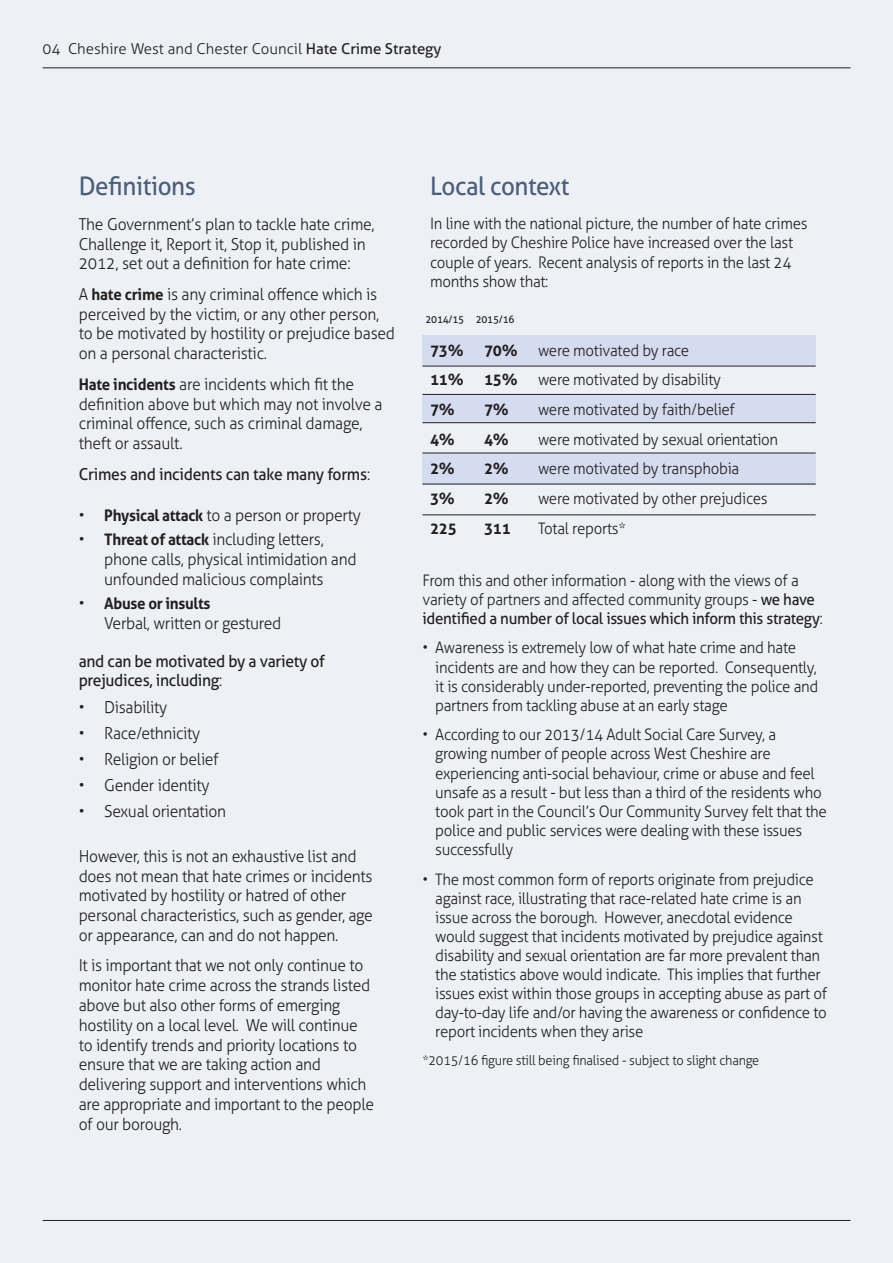
<style>
.page{position:relative;width:893px;height:1263px;background:#edf0f4}
.page>*{position:absolute;margin:0;border:0;box-sizing:border-box;transform-origin:0 0}
.t1{font:25.5px "Aller";letter-spacing:-.02em;color:#4b5e7b;scale:.95 1}
.t2{font:300 16.5px/19.8px "Aller";letter-spacing:-.02em;color:#231f20;scale:.95 1}
.t3{font:16.5px/19.8px "Aller";letter-spacing:-.02em;color:#231f20;scale:.95 1}
.t4{font:300 15.9px/19px "Aller";letter-spacing:-.02em;color:#231f20;scale:.95 1}
.t5{font:700 15.9px "Aller";letter-spacing:-.02em;color:#231f20;scale:.95 1}
.t6{font:300 15px "Aller";color:#231f20}
.t7{font:300 13.5px "Aller";letter-spacing:-.02em;color:#231f20;scale:.95 1}
.t8{font:10.5px "Aller";letter-spacing:-.02em;color:#231f20;scale:.95 1}
.s1{font-weight:400}
.s2{font-weight:700;font-size:15.9px}
.s3{font-weight:300}
.s4{font-weight:300;font-size:16.5px}
.s5{font-size:15.9px}
</style>
<div class="page">
<div style="left:422px;top:336px;width:394px;height:30px;background:#d6dcef"></div>
<div style="left:422px;top:453px;width:394px;height:31px;background:#d6dcef"></div>
<div style="left:422px;top:394px;width:394px;height:29px;background:#d6dcef"></div>
<hr style="left:43px;top:67px;width:807px;height:1px;background:#231f20">
<hr style="left:422px;top:366px;width:394px;height:1px;background:#231f20">
<hr style="left:422px;top:394px;width:394px;height:1px;background:#231f20">
<hr style="left:422px;top:422px;width:394px;height:1px;background:#231f20">
<hr style="left:422px;top:453px;width:394px;height:1px;background:#231f20">
<hr style="left:422px;top:484px;width:394px;height:1px;background:#231f20">
<hr style="left:422px;top:514px;width:394px;height:1px;background:#231f20">
<hr style="left:43px;top:1220px;width:807px;height:1px;background:#231f20">
<p class="t6" style="left:43px;top:39px;width:401px">04 Cheshire West and Chester Council <span class="s1">Hate Crime Strategy</span></p>
<h1 class="t1" style="left:79px;top:171px;width:125px">Definitions</h1>
<p class="t2" style="left:79px;top:214px;width:313px">The Government’s plan to tackle hate crime,<br>Challenge it, Report it, Stop it, published in<br>2012, set out a definition for hate crime:</p>
<p class="t2" style="left:79px;top:284px;width:335px">A <span class="s2">hate crime</span> is any criminal offence which is perceived by the victim, or any other person, to be motivated by hostility or prejudice based on a personal characteristic.</p>
<p class="t2" style="left:79px;top:374px;width:321px"><span class="s2">Hate incidents</span> are incidents which fit the definition above but which may not involve a criminal offence, such as criminal damage, theft or assault.</p>
<p class="t3" style="left:79px;top:464px;width:308px">Crimes and incidents can take many forms<span class="s3">:</span></p>
<p class="t2" style="left:79px;top:505px;width:298px">• <span class="s2">Physical attack</span> to a person or property</p>
<p class="t2" style="left:104px;top:530px;width:267px;text-indent:-26px">• <span class="s2">Threat of attack</span> including letters, phone calls, physical intimidation and unfounded malicious complaints</p>
<p class="t5" style="left:79px;top:593px;width:140px"><span class="s4">•</span> Abuse or insults</p>
<p class="t2" style="left:104px;top:613px;width:188px">Verbal, written or gestured</p>
<p class="t3" style="left:79px;top:651px;width:261px">and can be motivated by a variety of prejudices, including<span class="s3">:</span></p>
<p class="t2" style="left:79px;top:697px;width:95px">• Disability</p>
<p class="t2" style="left:79px;top:723px;width:129px">• Race/ethnicity</p>
<p class="t2" style="left:79px;top:749px;width:149px">• Religion or belief</p>
<p class="t2" style="left:79px;top:775px;width:139px">• Gender identity</p>
<p class="t2" style="left:79px;top:802px;width:157px">• Sexual orientation</p>
<p class="t2" style="left:79px;top:846px;width:311px">However, this is not an exhaustive list and does not mean that hate crimes or incidents motivated by hostility or hatred of other personal characteristics, such as gender, age or appearance, can and do not happen.</p>
<p class="t2" style="left:79px;top:956px;width:312px">It is important that we not only continue to monitor hate crime across the strands listed above but also o<span class="s5">ther form</span>s of emerging hostility on a local level. We will continue to identify trends and priority locations to ensure that we are taking action and delivering support and interventions which are appropriate and important to the people of our borough.</p>
<h1 class="t1" style="left:430px;top:171px;width:148px">Local context</h1>
<p class="t4" style="left:430px;top:214px;width:399px">In line with the national picture, the number of hate crimes recorded by Cheshire Police have increased over the last couple of years. Recent analysis of reports in the last 24 months show that:</p>
<p class="t8" style="left:425px;top:312px;width:95px">2014/15 2015/16</p>
<p class="t5" style="left:430px;top:340px;width:37px">73%</p>
<p class="t5" style="left:484px;top:340px;width:37px">70%</p>
<p class="t4" style="left:538px;top:340px;width:161px">were motivated by race</p>
<p class="t5" style="left:430px;top:370px;width:37px">11%</p>
<p class="t5" style="left:484px;top:370px;width:37px">15%</p>
<p class="t4" style="left:538px;top:370px;width:194px">were motivated by disability</p>
<p class="t5" style="left:430px;top:399px;width:27px">7%</p>
<p class="t5" style="left:484px;top:399px;width:27px">7%</p>
<p class="t4" style="left:538px;top:400px;width:208px">were motivated by faith/belief</p>
<p class="t5" style="left:430px;top:429px;width:27px">4%</p>
<p class="t5" style="left:484px;top:429px;width:27px">4%</p>
<p class="t4" style="left:538px;top:429px;width:254px">were motivated by sexual orientation</p>
<p class="t5" style="left:430px;top:459px;width:27px">2%</p>
<p class="t5" style="left:484px;top:459px;width:27px">2%</p>
<p class="t4" style="left:538px;top:459px;width:213px">were motivated by transphobia</p>
<p class="t5" style="left:430px;top:489px;width:27px">3%</p>
<p class="t5" style="left:484px;top:489px;width:27px">2%</p>
<p class="t4" style="left:538px;top:489px;width:243px">were motivated by other prejudices</p>
<p class="t5" style="left:430px;top:518px;width:29px">225</p>
<p class="t5" style="left:484px;top:518px;width:29px">311</p>
<p class="t4" style="left:538px;top:519px;width:94px">Total reports*</p>
<p class="t4" style="left:422px;top:570px;width:423px">From this and other information - along with the views of a variety of partners and affected community groups - <span class="s1">we have identified a number of local issues which inform this strategy</span>:</p>
<p class="t4" style="left:435px;top:638px;width:405px;text-indent:-13px">• Awareness is extremely low of what hate crime and hate incidents are and how they can be reported. Consequently, it is considerably under-reported, preventing the police and partners from tackling abuse at an early stage</p>
<p class="t4" style="left:435px;top:725px;width:414px;text-indent:-13px">• According to our 2013/14 Adult Social Care Survey, a growing number of people across West Cheshire are experiencing anti-social behaviour, crime or abuse and feel unsafe as a result - but less than a third of the residents who took part in the Council’s Our Community Survey felt that the police and public services were dealing with these issues successfully</p>
<p class="t4" style="left:435px;top:869px;width:414px;text-indent:-13px">• The most common form of reports originate from prejudice against race, illustrating that race-related hate crime is an issue across the borough. However, anecdotal evidence would suggest that incidents motivated by prejudice against disability and sexual orientation are far more prevalent than the statistics above would indicate. This implies that further issues exist within those groups in accepting abuse as part of day-to-day life and/or having the awareness or confidence to report incidents when they arise</p>
<p class="t7" style="left:422px;top:1052px;width:356px">*2015/16 figure still being finalised - subject to slight change</p>
</div>
